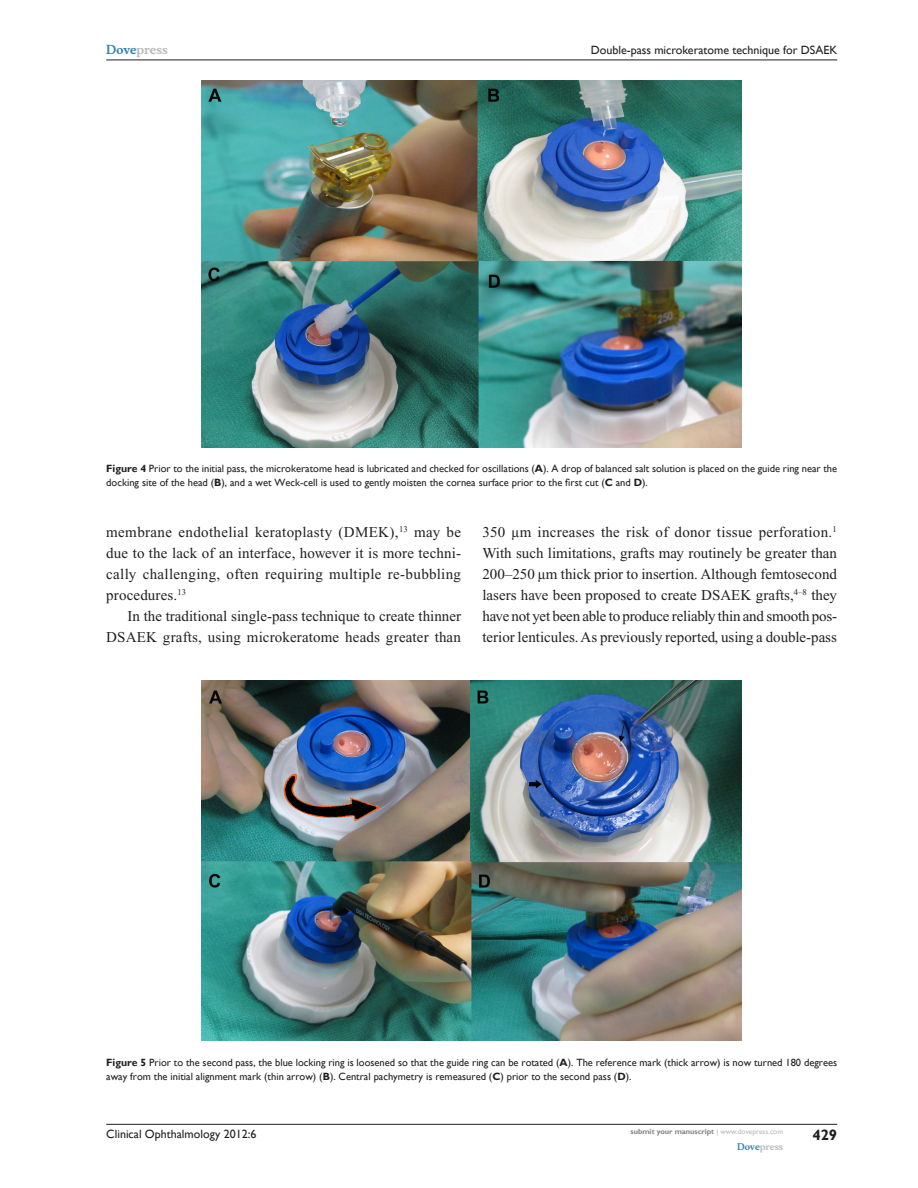
<style>
.page{position:relative;width:918px;height:1188px;background:#fff}
.page>*{position:absolute;margin:0;border:0;box-sizing:border-box;transform-origin:0 0}
.t1{font:15px/21px "Times New Roman";color:#231f20;text-align:justify}
.t2{font:700 15px "Gill Sans";color:#231f20}
.t3{font:12px "Gill Sans";color:#231f20}
.t4{font:700 12px "Musee";color:#b8b9bc}
.t5{font:10.5px/13.5px "Gill Sans";color:#231f20}
.t6{font:700 9px "Musee";color:#b8b9bc}
.t7{font:700 7.5px "Gill Sans";color:#808285}
.s1{color:#3485ae}
.s2{font-weight:700}
.s3{font-weight:400;color:#b8b9bc}
</style>
<div class="page">
<img style="left:202px;top:81px;width:540px;height:366px">
<img style="left:202px;top:681px;width:540px;height:360px">
<hr style="left:106px;top:1124px;width:731px;height:1px;background:#231f20">
<hr style="left:106px;top:60px;width:731px;height:1px;background:#231f20">
<p class="t4" style="left:106px;top:43px;width:63px"><span class="s1">Dove</span>press</p>
<p class="t3" style="left:591px;top:43px;width:248px">Double-pass microkeratome technique for DSAEK</p>
<p class="t5" style="left:106px;top:462px;width:732px"><span class="s2">Figure 4</span> Prior to the initial pass, the microkeratome head is lubricated and checked for oscillations (<span class="s2">A</span>). A drop of balanced salt solution is placed on the guide ring near the docking site of the head (<span class="s2">B</span>), and a wet Weck-cell is used to gently moisten the cornea surface prior to the first cut (<span class="s2">C</span> and <span class="s2">D</span>).</p>
<p class="t1" style="left:106px;top:521px;width:356px">membrane endothelial keratoplasty (DMEK),<sup>13</sup> may be due to the lack of an interface, however it is more techni&shy;cally challenging, often requiring multiple re-bubbling procedures.<sup>13</sup></p>
<p class="t1" style="left:106px;top:605px;width:356px;text-align:right">In the traditional single-pass technique to create thinner<br>DSAEK grafts, using microkeratome heads greater than</p>
<p class="t1" style="left:482px;top:521px;width:356px">350 m increases the risk of donor tissue perforation.<sup>1<br></sup>With such limitations, grafts may routinely be greater than 200–250 m thick prior to insertion. Although femtosecond lasers have been proposed to create DSAEK grafts,<sup>4–8</sup> they have not yet been able to produce reliably thin and smooth pos&shy;terior lenticules. As previously reported, using a double-pass</p>
<p class="t5" style="left:106px;top:1056px;width:732px"><span class="s2">Figure 5</span> Prior to the second pass, the blue locking ring is loosened so that the guide ring can be rotated (<span class="s2">A</span>). The reference mark (thick arrow) is now turned 180 degrees away from the initial alignment mark (thin arrow) (<span class="s2">B</span>). Central pachymetry is remeasured (<span class="s2">C</span>) prior to the second pass (<span class="s2">D</span>).</p>
<p class="t3" style="left:106px;top:1127px;width:152px">Clinical Ophthalmology 2012:6</p>
<p class="t7" style="left:631px;top:1127px;width:154px">submit your manuscript <span class="s3">| www.dovepress.com</span></p>
<p class="t6" style="left:737px;top:1141px;width:48px"><span class="s1">Dove</span>press</p>
<p class="t2" style="left:812px;top:1126px;width:26px">429</p>
</div>
